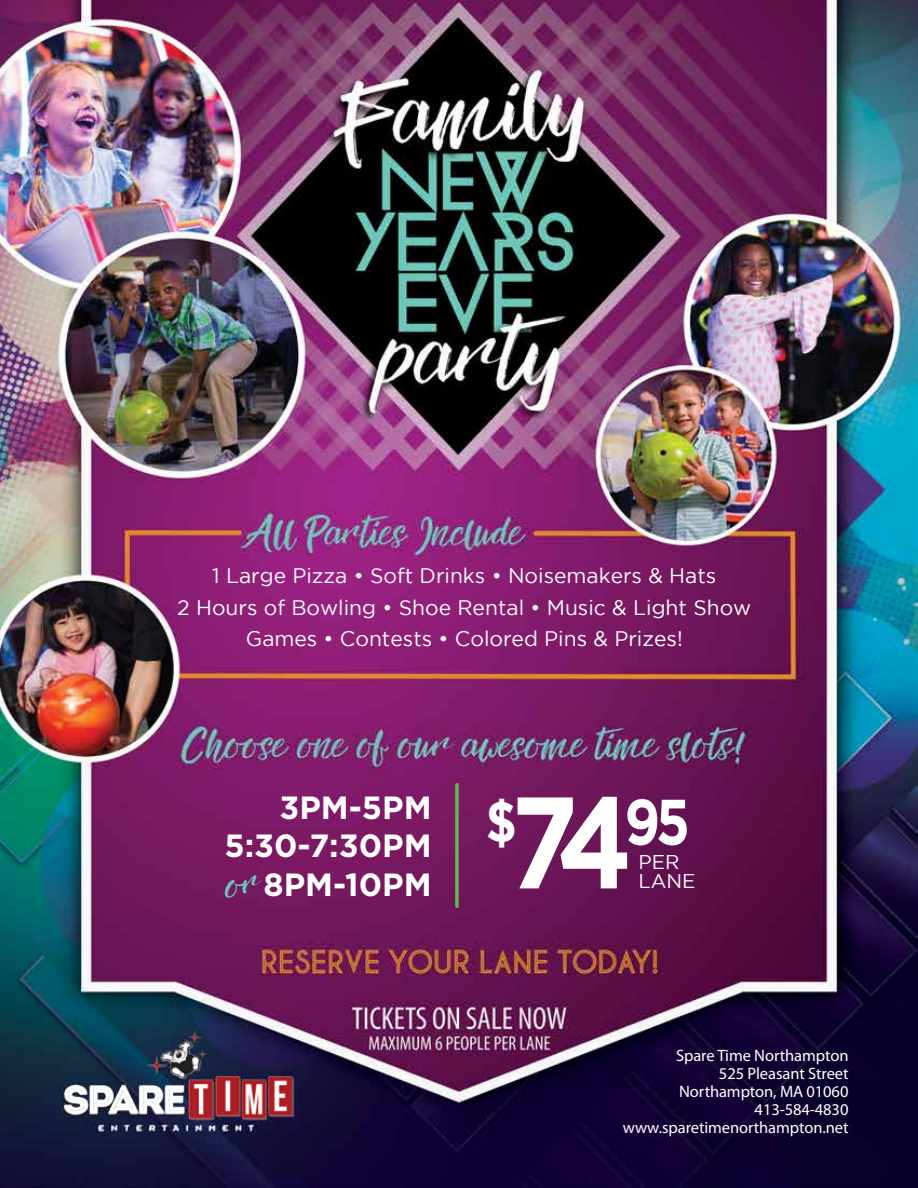
<style>
.page{position:relative;width:918px;height:1188px;background:#fff}
.page>*{position:absolute;margin:0;border:0;box-sizing:border-box;transform-origin:0 0}
.t1{font:700 129.9px "Gotham";color:#fff;scale:.84 1}
.t2{font:700 32.1px "Gotham";color:#fff}
.t3{font:32.1px "Rebel";color:#6dc7ba}
.t4{font:21px/31.5px "Gotham";color:#fff;text-align:center}
.t5{font:19.95px/19px "Gotham";color:#fff}
.t6{font:16.5px/18px "Myriad Pro";letter-spacing:-.005em;color:#fff;text-align:right}
.s1{font-size:57.15px}
</style>
<div class="page">
<img style="left:0;top:0;width:916px;height:1186px">
<img style="left:52px;top:1024px;width:257px;height:123px">
<svg style="left:455px;top:785px;width:4px;height:121px"></svg>
<svg style="left:241px;top:874px;width:22px;height:20px"></svg>
<p class="t4" style="left:177px;top:560px;width:576px">1 Large Pizza • Soft Drinks • Noisemakers &amp; Hats<br>2 Hours of Bowling • Shoe Rental • Music &amp; Light Show<br>Games • Contests • Colored Pins &amp; Prizes!</p>
<h2 class="t2" style="left:280px;top:786px;width:239px">3PM-5PM <span class="s1">$</span></h2>
<h1 class="t1" style="left:510px;top:756px;width:216px">74<sup>95</sup></h1>
<h2 class="t2" style="left:224px;top:825px;width:209px">5:30-7:30PM</h2>
<p class="t5" style="left:638px;top:852px;width:59px">PER<br>LANE</p>
<h2 class="t3" style="left:226px;top:861px;width:17px">o</h2>
<h2 class="t2" style="left:263px;top:864px;width:170px">8PM-10PM</h2>
<p class="t6" style="left:623px;top:1046px;width:227px">Spare Time Northampton<br>525 Pleasant Street<br>Northampton, MA 01060<br>413-584-4830 www.sparetimenorthampton.net</p>
</div>
